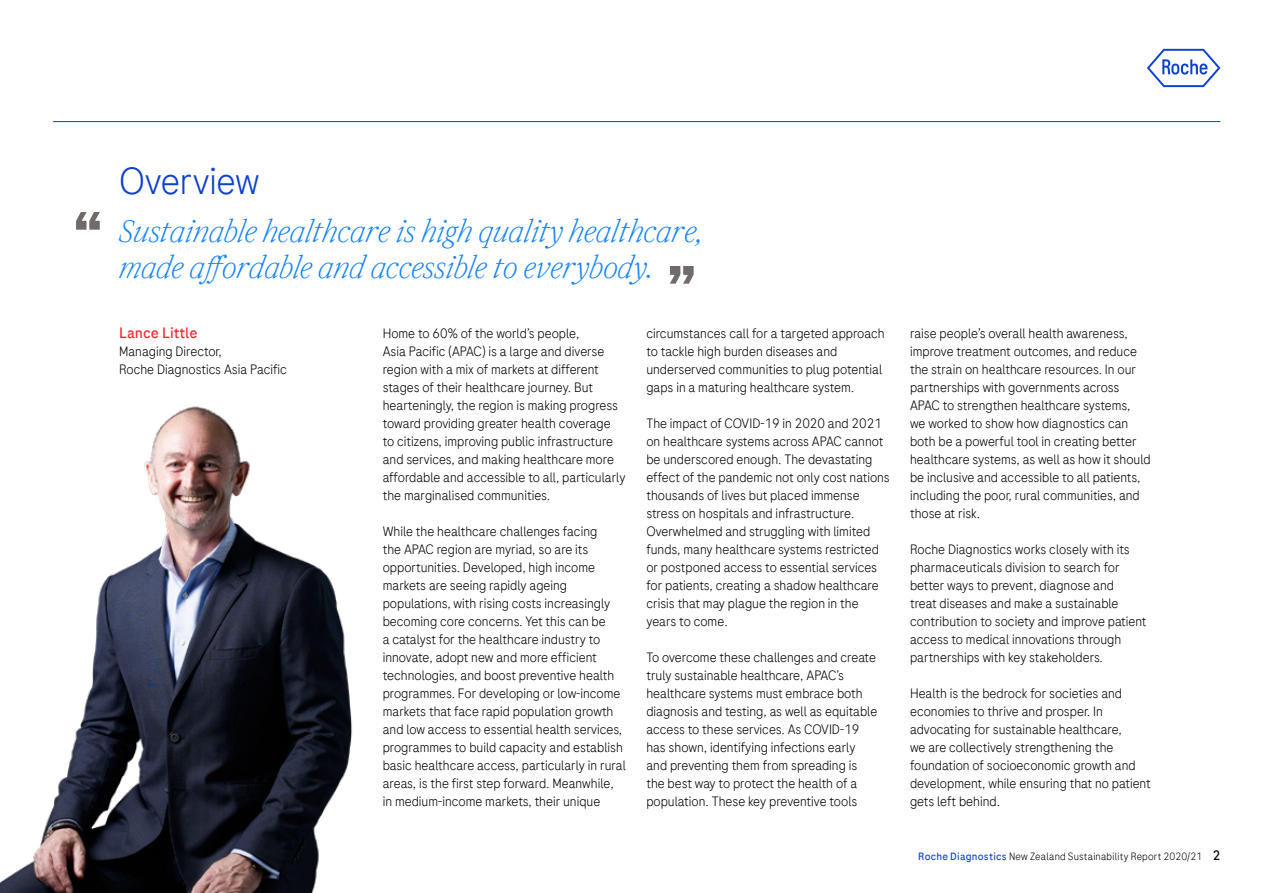
<style>
.page{position:relative;width:1263px;height:893px;background:#fff}
.page>*{position:absolute;margin:0;border:0;box-sizing:border-box;transform-origin:0 0}
.t1{font:300 37.5px "Roche Sans";letter-spacing:-.01em;color:#0b41cd}
.t2{font:italic 300 30px/36px "Roche Serif";color:#1482fa}
.t3{font:15px "Roche Sans";color:#ff1f26}
.t4{font:300 13.5px/18px "Roche Sans";color:#000}
.t5{font:300 10.5px "Roche Sans";letter-spacing:.02em;color:#000}
.s1{font-weight:400;color:#0b41cd}
.s2{font-weight:400;font-size:13.5px}
</style>
<div class="page">
<img style="left:0;top:406px;width:353px;height:487px">
<svg style="left:76px;top:212px;width:24px;height:18px"></svg>
<svg style="left:670px;top:266px;width:24px;height:18px"></svg>
<hr style="left:53px;top:121px;width:1167px;height:1px;background:#0b41cd">
<svg style="left:1147px;top:49px;width:73px;height:38px"></svg>
<h1 class="t1" style="left:119px;top:158px;width:142px">Overview</h1>
<h2 class="t2" style="left:119px;top:214px;width:586px">Sustainable healthcare is high quality healthcare, made affordable and accessible to everybody.</h2>
<p class="t3" style="left:119px;top:323px;width:80px">Lance Little</p>
<p class="t4" style="left:119px;top:342px;width:169px">Managing Director,<br>Roche Diagnostics Asia Pacific</p>
<p class="t4" style="left:383px;top:324px;width:244px">Home to 60% of the world’s people,<br>Asia Pacific (APAC) is a large and diverse region with a mix of markets at different stages of their healthcare journey. But hearteningly, the region is making progress toward providing greater health coverage to citizens, improving public infrastructure and services, and making healthcare more affordable and accessible to all, particularly the marginalised communities.</p>
<p class="t4" style="left:383px;top:522px;width:245px">While the healthcare challenges facing<br>the APAC region are myriad, so are its opportunities. Developed, high income markets are seeing rapidly ageing populations, with rising costs increasingly becoming core concerns. Yet this can be<br>a catalyst for the healthcare industry to innovate, adopt new and more efficient technologies, and boost preventive health programmes. For developing or low-income markets that face rapid population growth and low access to essential health services, programmes to build capacity and establish basic healthcare access, particularly in rural areas, is the first step forward. Meanwhile, in medium-income markets, their unique</p>
<p class="t4" style="left:646px;top:324px;width:240px">circumstances call for a targeted approach to tackle high burden diseases and underserved communities to plug potential gaps in a maturing healthcare system.</p>
<p class="t4" style="left:646px;top:414px;width:245px">The impact of COVID-19 in 2020 and 2021 on healthcare systems across APAC cannot be underscored enough. The devastating effect of the pandemic not only cost nations thousands of lives but placed immense stress on hospitals and infrastructure.<br>Overwhelmed and struggling with limited funds, many healthcare systems restricted or postponed access to essential services for patients, creating a shadow healthcare crisis that may plague the region in the years to come.</p>
<p class="t4" style="left:646px;top:648px;width:232px">To overcome these challenges and create truly sustainable healthcare, APAC’s healthcare systems must embrace both diagnosis and testing, as well as equitable access to these services. As COVID-19 has shown, identifying infections early and preventing them from spreading is the best way to protect the health of a population. These key preventive tools</p>
<p class="t4" style="left:910px;top:324px;width:242px">raise people’s overall health awareness, improve treatment outcomes, and reduce the strain on healthcare resources. In our partnerships with governments across APAC to strengthen healthcare systems,<br>we worked to show how diagnostics can both be a powerful tool in creating better healthcare systems, as well as how it should be inclusive and accessible to all patients, including the poor, rural communities, and those at risk.</p>
<p class="t4" style="left:910px;top:540px;width:238px">Roche Diagnostics works closely with its pharmaceuticals division to search for better ways to prevent, diagnose and<br>treat diseases and make a sustainable contribution to society and improve patient access to medical innovations through partnerships with key stakeholders.</p>
<p class="t4" style="left:910px;top:684px;width:242px">Health is the bedrock for societies and economies to thrive and prosper. In advocating for sustainable healthcare,<br>we are collectively strengthening the foundation of socioeconomic growth and development, while ensuring that no patient gets left behind.</p>
<p class="t5" style="left:918px;top:850px;width:304px"><span class="s1">Roche Diagnostics</span> New Zealand Sustainability Report 2020/21 <span class="s2">2</span></p>
</div>
